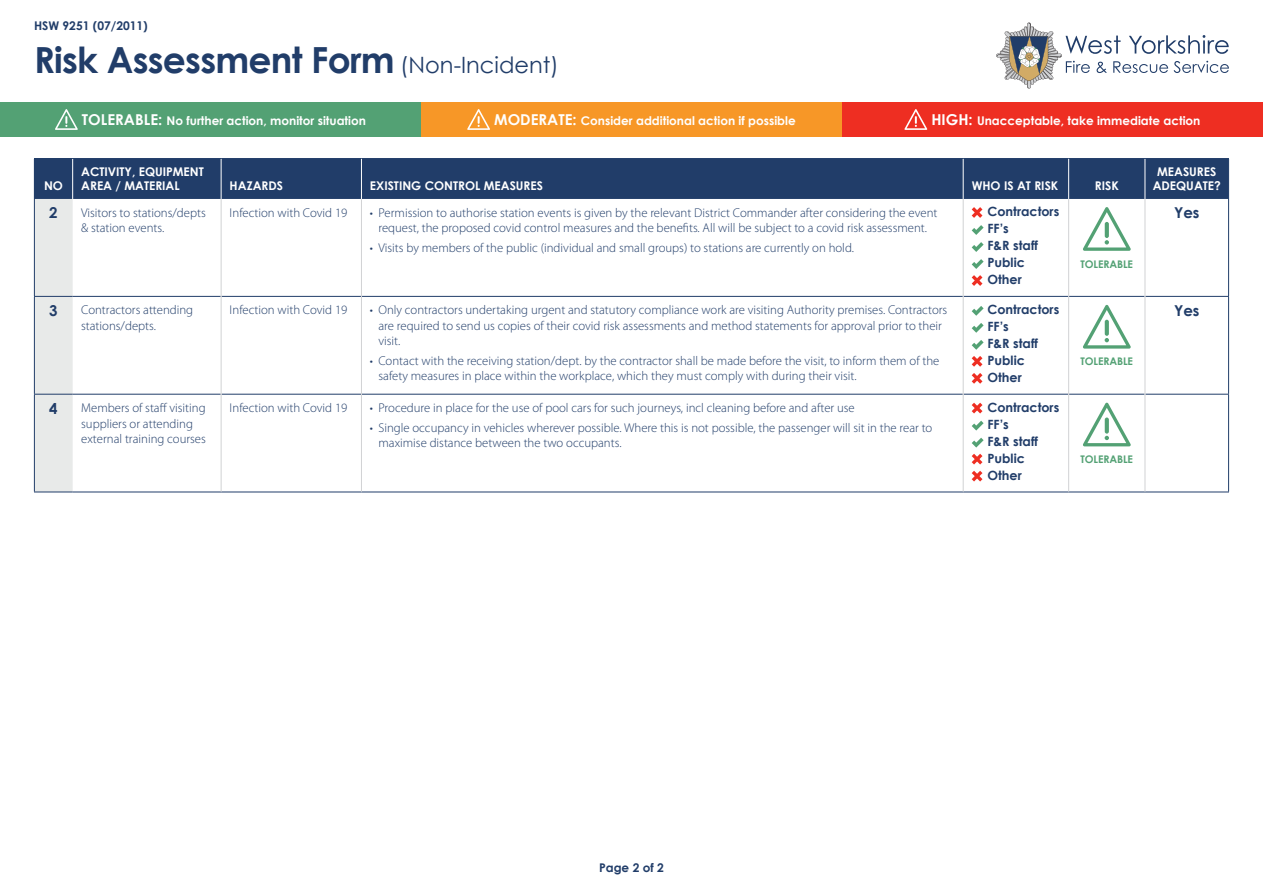
<style>
.page{position:relative;width:1263px;height:893px;background:#fff}
.page>*{position:absolute;margin:0;border:0;box-sizing:border-box;transform-origin:0 0}
.t1{font:700 36px "Century Gothic";letter-spacing:-.02em;color:#213d69}
.Row_Number{font:700 15px "Century Gothic";color:#213d69}
.Table_text{font:300 12.75px/15.3px "Myriad Pro";color:#213d69}
.Table_text-2{font:700 12.75px "Century Gothic";color:#213d69}
.t2{font:700 12px/14.4px "Century Gothic";color:#fff}
.t3{font:700 12px "Century Gothic";color:#213d69}
.Table_text-3{font:700 10.5px "Century Gothic";letter-spacing:-.01em;color:#53a174}
.s1{font-weight:400;font-size:22.5px}
.s2{font-size:15px}
</style>
<div class="page">
<svg style="left:996px;top:23px;width:233px;height:66px"></svg>
<div style="left:0;top:102px;width:421px;height:35px;background:#53a174"></div>
<svg style="left:55px;top:109px;width:23px;height:21px"></svg>
<div style="left:421px;top:102px;width:421px;height:35px;background:#f79727"></div>
<svg style="left:467px;top:109px;width:23px;height:21px"></svg>
<div style="left:842px;top:102px;width:421px;height:35px;background:#ee2e22"></div>
<svg style="left:904px;top:109px;width:23px;height:21px"></svg>
<div style="left:34px;top:159px;width:39px;height:40px;background:#213d69"></div>
<div style="left:73px;top:159px;width:1155px;height:40px;background:#213d69"></div>
<div style="left:35px;top:199px;width:38px;height:293px;background:#e8eae9"></div>
<hr style="left:34px;top:158px;width:39px;height:1px;background:#213d69">
<hr style="left:73px;top:158px;width:148px;height:1px;background:#213d69">
<hr style="left:221px;top:158px;width:140px;height:1px;background:#213d69">
<hr style="left:361px;top:158px;width:602px;height:1px;background:#213d69">
<hr style="left:963px;top:158px;width:106px;height:1px;background:#213d69">
<hr style="left:1069px;top:158px;width:76px;height:1px;background:#213d69">
<hr style="left:1145px;top:158px;width:84px;height:1px;background:#213d69">
<hr style="left:1228px;top:159px;width:1px;height:40px;background:#213d69">
<hr style="left:34px;top:199px;width:1px;height:97px;background:#213d69">
<hr style="left:1228px;top:199px;width:1px;height:97px;background:#213d69">
<hr style="left:34px;top:297px;width:1px;height:97px;background:#213d69">
<hr style="left:1228px;top:297px;width:1px;height:97px;background:#213d69">
<hr style="left:34px;top:395px;width:1px;height:97px;background:#213d69">
<hr style="left:1228px;top:395px;width:1px;height:97px;background:#213d69">
<hr style="left:72px;top:159px;width:1px;height:40px;background:#fff">
<hr style="left:221px;top:159px;width:1px;height:40px;background:#fff">
<hr style="left:361px;top:159px;width:1px;height:40px;background:#fff">
<hr style="left:963px;top:159px;width:1px;height:40px;background:#fff">
<hr style="left:1068px;top:159px;width:1px;height:40px;background:#fff">
<hr style="left:1144px;top:159px;width:1px;height:40px;background:#fff">
<hr style="left:34px;top:296px;width:39px;height:1px;background:#213d69">
<hr style="left:73px;top:296px;width:148px;height:1px;background:#213d69">
<hr style="left:221px;top:296px;width:140px;height:1px;background:#213d69">
<hr style="left:362px;top:296px;width:601px;height:1px;background:#213d69">
<hr style="left:963px;top:296px;width:105px;height:1px;background:#213d69">
<hr style="left:1069px;top:296px;width:75px;height:1px;background:#213d69">
<hr style="left:1145px;top:296px;width:84px;height:1px;background:#213d69">
<hr style="left:34px;top:394px;width:39px;height:1px;background:#213d69">
<hr style="left:73px;top:394px;width:148px;height:1px;background:#213d69">
<hr style="left:221px;top:394px;width:140px;height:1px;background:#213d69">
<hr style="left:362px;top:394px;width:601px;height:1px;background:#213d69">
<hr style="left:963px;top:394px;width:105px;height:1px;background:#213d69">
<hr style="left:1069px;top:394px;width:75px;height:1px;background:#213d69">
<hr style="left:1145px;top:394px;width:84px;height:1px;background:#213d69">
<hr style="left:34px;top:492px;width:39px;height:1px;background:#213d69">
<hr style="left:73px;top:492px;width:148px;height:1px;background:#213d69">
<hr style="left:221px;top:492px;width:140px;height:1px;background:#213d69">
<hr style="left:361px;top:492px;width:602px;height:1px;background:#213d69">
<hr style="left:963px;top:492px;width:106px;height:1px;background:#213d69">
<hr style="left:1069px;top:492px;width:76px;height:1px;background:#213d69">
<hr style="left:1145px;top:492px;width:84px;height:1px;background:#213d69">
<hr style="left:221px;top:199px;width:1px;height:97px;background:#d1d2d4">
<hr style="left:361px;top:199px;width:1px;height:97px;background:#d1d2d4">
<hr style="left:963px;top:199px;width:1px;height:97px;background:#d1d2d4">
<hr style="left:1068px;top:199px;width:1px;height:97px;background:#d1d2d4">
<hr style="left:1144px;top:199px;width:1px;height:97px;background:#d1d2d4">
<hr style="left:221px;top:296px;width:1px;height:98px;background:#d1d2d4">
<hr style="left:361px;top:296px;width:1px;height:98px;background:#d1d2d4">
<hr style="left:963px;top:296px;width:1px;height:98px;background:#d1d2d4">
<hr style="left:1068px;top:296px;width:1px;height:98px;background:#d1d2d4">
<hr style="left:1144px;top:296px;width:1px;height:98px;background:#d1d2d4">
<hr style="left:221px;top:394px;width:1px;height:98px;background:#d1d2d4">
<hr style="left:361px;top:394px;width:1px;height:98px;background:#d1d2d4">
<hr style="left:963px;top:394px;width:1px;height:98px;background:#d1d2d4">
<hr style="left:1068px;top:394px;width:1px;height:98px;background:#d1d2d4">
<hr style="left:1144px;top:394px;width:1px;height:98px;background:#d1d2d4">
<svg style="left:972px;top:207px;width:10px;height:11px"></svg>
<svg style="left:972px;top:225px;width:11px;height:10px"></svg>
<svg style="left:972px;top:242px;width:11px;height:10px"></svg>
<svg style="left:972px;top:259px;width:11px;height:10px"></svg>
<svg style="left:972px;top:275px;width:10px;height:11px"></svg>
<svg style="left:1083px;top:207px;width:48px;height:44px"></svg>
<svg style="left:972px;top:306px;width:11px;height:10px"></svg>
<svg style="left:972px;top:323px;width:11px;height:10px"></svg>
<svg style="left:972px;top:340px;width:11px;height:10px"></svg>
<svg style="left:972px;top:356px;width:10px;height:11px"></svg>
<svg style="left:972px;top:373px;width:10px;height:11px"></svg>
<svg style="left:1083px;top:305px;width:48px;height:44px"></svg>
<svg style="left:972px;top:403px;width:10px;height:10px"></svg>
<svg style="left:972px;top:421px;width:11px;height:9px"></svg>
<svg style="left:972px;top:438px;width:11px;height:9px"></svg>
<svg style="left:972px;top:454px;width:10px;height:10px"></svg>
<svg style="left:972px;top:471px;width:10px;height:10px"></svg>
<svg style="left:1083px;top:403px;width:48px;height:43px"></svg>
<p class="t3" style="left:34px;top:18px;width:115px">HSW 9251 (07/2011)</p>
<h1 class="t1" style="left:34px;top:37px;width:526px">Risk Assessment Form <span class="s1">(Non-Incident)</span></h1>
<p class="t2" style="left:82px;top:114px;width:285px"><span class="s2">TOLERABLE:</span> No further action, monitor situation</p>
<p class="t2" style="left:494px;top:114px;width:303px"><span class="s2">MODERATE:</span> Consider additional action if possible</p>
<p class="t2" style="left:931px;top:114px;width:271px"><span class="s2">HIGH:</span> Unacceptable, take immediate action</p>
<p class="t2" style="left:44px;top:179px;width:20px">NO</p>
<p class="t2" style="left:81px;top:164px;width:124px">ACTIVITY, EQUIPMENT<br>AREA / MATERIAL</p>
<p class="t2" style="left:230px;top:179px;width:55px">HAZARDS</p>
<p class="t2" style="left:370px;top:179px;width:175px">EXISTING CONTROL MEASURES</p>
<p class="t2" style="left:972px;top:179px;width:88px">WHO IS AT RISK</p>
<p class="t2" style="left:1095px;top:179px;width:25px">RISK</p>
<p class="Row_Number" style="left:49px;top:203px;width:10px">2</p>
<p class="Table_text" style="left:81px;top:205px;width:126px">Visitors to stations/depts &amp; station events.</p>
<p class="Table_text" style="left:230px;top:205px;width:119px">Infection with Covid 19</p>
<p class="Table_text" style="left:370px;top:205px;width:569px;text-align:center">• Permission to authorise station events is given by the relevant District Commander after considering the event request, the proposed covid control measures and the benefits. All will be subject to a covid risk assessment.</p>
<p class="Table_text" style="left:370px;top:239px;width:486px">• Visits by members of the public (individual and small groups) to stations are currently on hold.</p>
<p class="Row_Number" style="left:49px;top:301px;width:10px">3</p>
<p class="Table_text" style="left:81px;top:302px;width:114px">Contractors attending stations/depts.</p>
<p class="Table_text" style="left:230px;top:302px;width:119px">Infection with Covid 19</p>
<p class="Table_text" style="left:378px;top:302px;width:570px;text-indent:-9px">• Only contractors undertaking urgent and statutory compliance work are visiting Authority premises. Contractors are required to send us copies of their covid risk assessments and method statements for approval prior to their visit.</p>
<p class="Table_text" style="left:378px;top:353px;width:562px;text-indent:-9px">• Contact with the receiving station/dept. by the contractor shall be made before the visit, to inform them of the safety measures in place within the workplace, which they must comply with during their visit.</p>
<p class="Row_Number" style="left:49px;top:399px;width:10px">4</p>
<p class="Table_text" style="left:81px;top:400px;width:126px">Members of staff visiting suppliers or attending external training courses</p>
<p class="Table_text" style="left:230px;top:400px;width:119px">Infection with Covid 19</p>
<p class="Table_text" style="left:370px;top:400px;width:486px">• Procedure in place for the use of pool cars for such journeys, incl cleaning before and after use</p>
<p class="Table_text" style="left:378px;top:420px;width:555px;text-indent:-9px">• Single occupancy in vehicles wherever possible. Where this is not possible, the passenger will sit in the rear to maximise distance between the two occupants.</p>
<p class="Table_text-2" style="left:987px;top:203px;width:73px">Contractors</p>
<p class="Table_text-2" style="left:987px;top:220px;width:23px">FF’s</p>
<p class="Table_text-2" style="left:987px;top:237px;width:52px">F&amp;R staff</p>
<p class="Table_text-2" style="left:987px;top:254px;width:39px">Public</p>
<p class="Table_text-2" style="left:987px;top:271px;width:36px">Other</p>
<p class="Table_text-2" style="left:987px;top:301px;width:73px">Contractors</p>
<p class="Table_text-2" style="left:987px;top:318px;width:23px">FF’s</p>
<p class="Table_text-2" style="left:987px;top:335px;width:52px">F&amp;R staff</p>
<p class="Table_text-2" style="left:987px;top:352px;width:39px">Public</p>
<p class="Table_text-2" style="left:987px;top:369px;width:36px">Other</p>
<p class="Table_text-2" style="left:987px;top:399px;width:73px">Contractors</p>
<p class="Table_text-2" style="left:987px;top:416px;width:23px">FF’s</p>
<p class="Table_text-2" style="left:987px;top:433px;width:52px">F&amp;R staff</p>
<p class="Table_text-2" style="left:987px;top:450px;width:39px">Public</p>
<p class="Table_text-2" style="left:987px;top:467px;width:36px">Other</p>
<p class="Table_text-3" style="left:1080px;top:257px;width:54px">TOLERABLE</p>
<p class="Table_text-3" style="left:1080px;top:355px;width:54px">TOLERABLE</p>
<p class="Table_text-3" style="left:1080px;top:453px;width:54px">TOLERABLE</p>
<p class="t2" style="left:1153px;top:164px;width:70px;text-align:center">MEASURES<br>ADEQUATE?</p>
<p class="Row_Number" style="left:1174px;top:203px;width:27px">Yes</p>
<p class="Row_Number" style="left:1174px;top:301px;width:27px">Yes</p>
<p class="t3" style="left:599px;top:860px;width:66px">Page 2 of 2</p>
</div>
